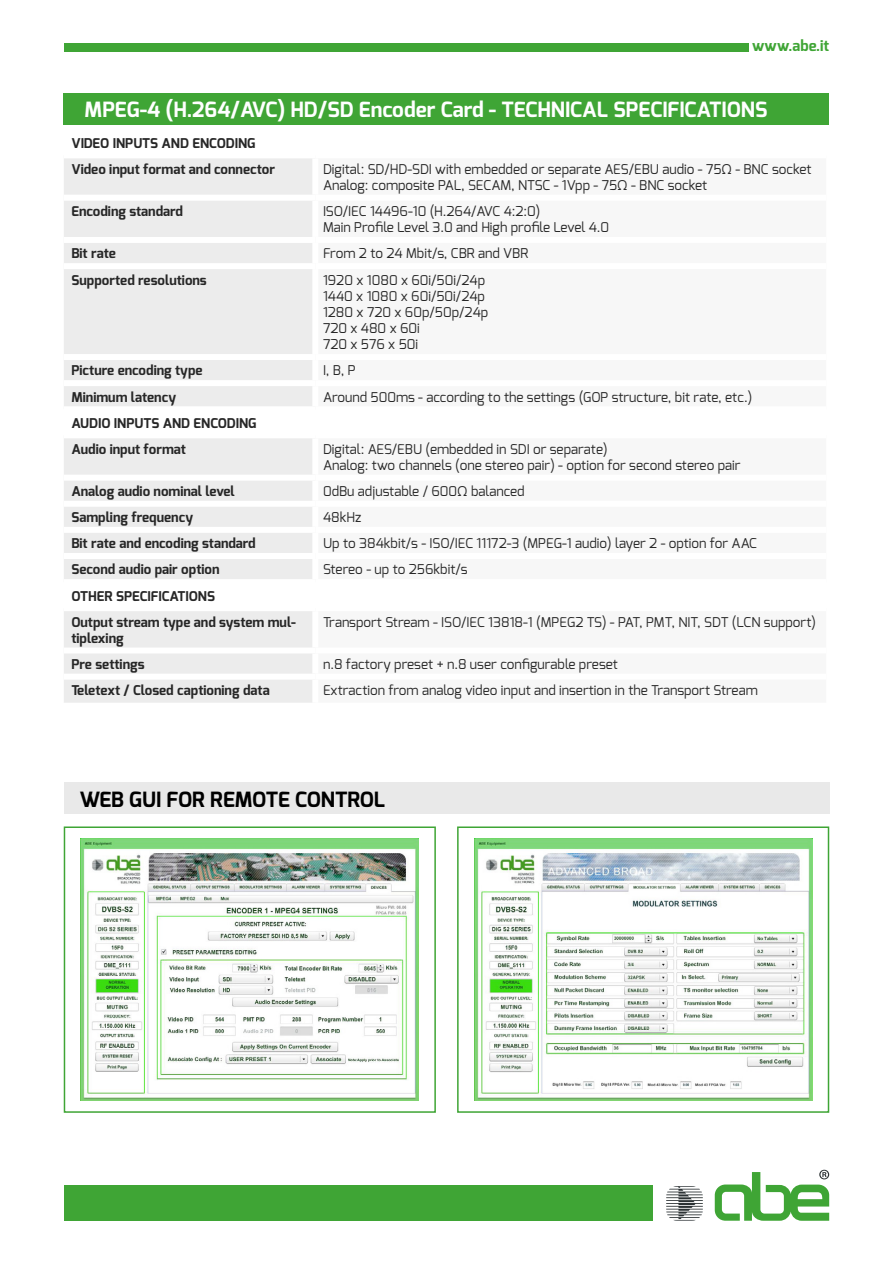
<style>
.page{position:relative;width:893px;height:1263px;background:#fff}
.page>*{position:absolute;margin:0;border:0;box-sizing:border-box;transform-origin:0 0}
.t1{font:700 21px "Exo";color:#fff}
.t2{font:700 21px "Exo";color:#000}
.t3{font:700 15px "Exo";color:#3fa535}
.t4{font:13.5px/16.2px "Exo";color:#000}
.t5{font:700 13.5px/26.1px "Exo";color:#000}
</style>
<div class="page">
<div style="left:64px;top:43px;width:684px;height:8px;background:#3fa535"></div>
<svg style="left:666px;top:1186px;width:37px;height:34px"></svg>
<svg style="left:715px;top:1170px;width:114px;height:51px"></svg>
<div style="left:64px;top:1185px;width:589px;height:36px;background:#3fa535"></div>
<img style="left:81px;top:838px;width:338px;height:263px">
<div style="left:64px;top:826px;width:372px;height:287px;border:2px solid #3fa535"></div>
<div style="left:64px;top:93px;width:765px;height:32px;background:#3fa535"></div>
<svg style="left:64px;top:158px;width:248px;height:545px;background:#ededed"></svg>
<div style="left:64px;top:195px;width:251px;height:6px;background:#fff"></div>
<div style="left:64px;top:237px;width:251px;height:6px;background:#fff"></div>
<div style="left:64px;top:263px;width:251px;height:6px;background:#fff"></div>
<div style="left:64px;top:354px;width:251px;height:6px;background:#fff"></div>
<div style="left:64px;top:380px;width:251px;height:6px;background:#fff"></div>
<div style="left:64px;top:406px;width:251px;height:6px;background:#fff"></div>
<div style="left:64px;top:475px;width:251px;height:6px;background:#fff"></div>
<div style="left:64px;top:501px;width:251px;height:6px;background:#fff"></div>
<div style="left:64px;top:527px;width:251px;height:6px;background:#fff"></div>
<div style="left:64px;top:553px;width:251px;height:6px;background:#fff"></div>
<div style="left:64px;top:579px;width:251px;height:6px;background:#fff"></div>
<div style="left:64px;top:647px;width:251px;height:6px;background:#fff"></div>
<div style="left:64px;top:674px;width:251px;height:6px;background:#fff"></div>
<div style="left:64px;top:432px;width:251px;height:6px;background:#fff"></div>
<div style="left:64px;top:605px;width:251px;height:6px;background:#fff"></div>
<img style="left:474px;top:839px;width:338px;height:261px">
<div style="left:457px;top:826px;width:372px;height:287px;border:2px solid #3fa535"></div>
<div style="left:64px;top:782px;width:765px;height:32px;background:#e9e9e9"></div>
<p class="t3" style="left:752px;top:36px;width:79px">www.abe.it</p>
<h1 class="t1" style="left:85px;top:96px;width:684px">MPEG-4 (H.264/AVC) HD/SD Encoder Card - TECHNICAL SPECIFICATIONS</h1>
<p class="t5" style="left:71px;top:130px;width:205px">VIDEO INPUTS AND ENCODING<br>Video input format and connector</p>
<p class="t4" style="left:323px;top:161px;width:490px">Digital: SD/HD-SDI with embedded or separate AES/EBU audio - 75Ω - BNC socket<br>Analog: composite PAL, SECAM, NTSC - 1Vpp - 75Ω - BNC socket</p>
<p class="t5" style="left:71px;top:198px;width:113px">Encoding standard</p>
<p class="t4" style="left:323px;top:203px;width:288px">ISO/IEC 14496-10 (H.264/AVC 4:2:0)<br>Main Profile Level 3.0 and High profile Level 4.0</p>
<p class="t5" style="left:71px;top:241px;width:46px">Bit rate</p>
<p class="t4" style="left:323px;top:245px;width:207px">From 2 to 24 Mbit/s, CBR and VBR</p>
<p class="t5" style="left:71px;top:267px;width:137px">Supported resolutions</p>
<p class="t4" style="left:323px;top:272px;width:167px">1920 x 1080 x 60i/50i/24p<br>1440 x 1080 x 60i/50i/24p<br>1280 x 720 x 60p/50p/24p<br>720 x 480 x 60i<br>720 x 576 x 50i</p>
<p class="t5" style="left:71px;top:358px;width:133px">Picture encoding type</p>
<p class="t4" style="left:323px;top:362px;width:34px">I, B, P</p>
<p class="t5" style="left:71px;top:384px;width:106px">Minimum latency</p>
<p class="t4" style="left:323px;top:389px;width:431px">Around 500ms - according to the settings (GOP structure, bit rate, etc.)</p>
<p class="t5" style="left:71px;top:410px;width:187px">AUDIO INPUTS AND ENCODING<br>Audio input format</p>
<p class="t4" style="left:323px;top:441px;width:419px">Digital: AES/EBU (embedded in SDI or separate)<br>Analog: two channels (one stereo pair) - option for second stereo pair</p>
<p class="t5" style="left:71px;top:478px;width:165px">Analog audio nominal level</p>
<p class="t4" style="left:323px;top:483px;width:203px">0dBu adjustable / 600Ω balanced</p>
<p class="t5" style="left:71px;top:504px;width:123px">Sampling frequency</p>
<p class="t4" style="left:323px;top:509px;width:40px">48kHz</p>
<p class="t5" style="left:71px;top:530px;width:186px">Bit rate and encoding standard</p>
<p class="t4" style="left:323px;top:535px;width:435px">Up to 384kbit/s - ISO/IEC 11172-3 (MPEG-1 audio) layer 2 - option for AAC</p>
<p class="t5" style="left:71px;top:557px;width:150px">Second audio pair option</p>
<p class="t4" style="left:323px;top:561px;width:146px">Stereo - up to 256kbit/s</p>
<p class="t5" style="left:71px;top:583px;width:226px">OTHER SPECIFICATIONS<br>Output stream type and system mul-</p>
<p class="t5" style="left:71px;top:625px;width:54px">tiplexing</p>
<p class="t4" style="left:323px;top:614px;width:494px">Transport Stream - ISO/IEC 13818-1 (MPEG2 TS) - PAT, PMT, NIT, SDT (LCN support)</p>
<p class="t5" style="left:71px;top:651px;width:75px">Pre settings</p>
<p class="t4" style="left:323px;top:656px;width:296px">n.8 factory preset + n.8 user configurable preset</p>
<p class="t5" style="left:71px;top:677px;width:200px">Teletext / Closed captioning data</p>
<p class="t4" style="left:323px;top:682px;width:436px">Extraction from analog video input and insertion in the Transport Stream</p>
<h1 class="t2" style="left:79px;top:785px;width:307px">WEB GUI FOR REMOTE CONTROL</h1>
</div>
